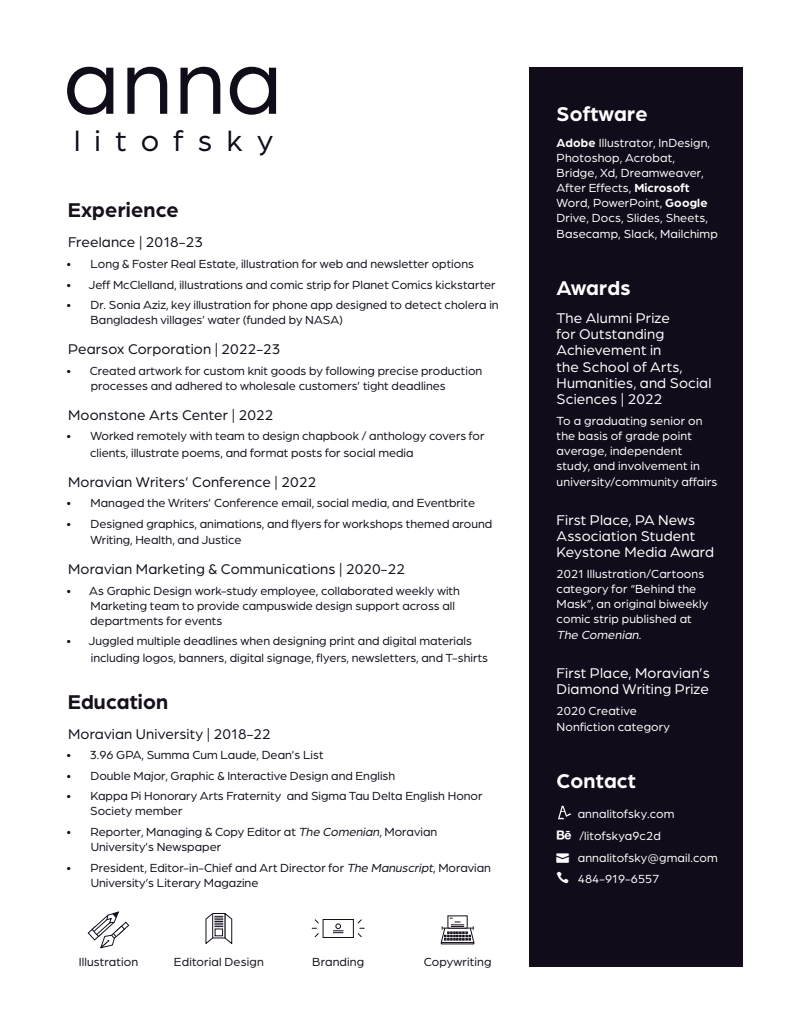
<style>
.page{position:relative;width:810px;height:1035px;background:#fff}
.page>*{position:absolute;margin:0;border:0;box-sizing:border-box;transform-origin:0 0}
.t1{font:94.62px "Arboria";color:#110c19}
.t2{font:30.88px "Arboria";letter-spacing:.465em;color:#110c19}
.t3{font:25px "Social Media Circled";color:#fff}
.t4{font:700 21.25px "Arboria";letter-spacing:.01em;color:#fff}
.t5{font:700 21.25px "Arboria";letter-spacing:.01em;color:#15101c}
.t6{font:15px/16.2px "Arboria";letter-spacing:.01em;color:#fff}
.t7{font:15px "Arboria";letter-spacing:.01em;color:#15101c}
.t8{font:12.5px/15px "Arboria";color:#15101c}
.t9{font:12.5px/15px "Arboria";letter-spacing:.01em;color:#fff}
.t10{font:italic 12.5px "Arboria";color:#fff}
.s1{font-style:italic}
.s2{font-weight:700}
.s3{font-style:normal}
</style>
<div class="page">
<div style="left:529px;top:68px;width:213px;height:900px;background:#120c1a"></div>
<svg style="left:558px;top:806px;width:13px;height:13px"></svg>
<div style="left:323px;top:919px;width:31px;height:19px;border:1px solid #150f1c"></div>
<svg style="left:333px;top:924px;width:10px;height:9px"></svg>
<svg style="left:357px;top:919px;width:8px;height:18px"></svg>
<svg style="left:312px;top:919px;width:7px;height:18px"></svg>
<svg style="left:205px;top:913px;width:27px;height:31px"></svg>
<div style="left:215px;top:929px;width:8px;height:7px;background:#fff"></div>
<div style="left:215px;top:929px;width:8px;height:7px;border:1px solid #150f1c"></div>
<svg style="left:87px;top:911px;width:43px;height:38px"></svg>
<svg style="left:440px;top:918px;width:35px;height:25px"></svg>
<div style="left:441px;top:942px;width:33px;height:2px;border:1px solid #150f1c"></div>
<h1 class="t1" style="left:63px;top:21px;width:221px">anna</h1>
<h2 class="t2" style="left:74px;top:120px;width:201px">litofsky</h2>
<h3 class="t5" style="left:68px;top:196px;width:112px">Experience</h3>
<p class="t7" style="left:68px;top:233px;width:136px">Freelance | 2018-23</p>
<p class="t8" style="left:66px;top:256px;width:409px">• Long &amp; Foster Real Estate, illustration for web and newsletter options</p>
<p class="t8" style="left:66px;top:276px;width:431px">• Jeff McClelland, illustrations and comic strip for Planet Comics kickstarter</p>
<p class="t8" style="left:91px;top:297px;width:410px;text-indent:-24px">• Dr. Sonia Aziz, key illustration for phone app designed to detect cholera in<br>Bangladesh villages’ water (funded by NASA)</p>
<p class="t7" style="left:68px;top:339px;width:214px">Pearsox Corporation | 2022-23</p>
<p class="t8" style="left:91px;top:363px;width:393px;text-indent:-24px">• Created artwork for custom knit goods by following precise production processes and adhered to wholesale customers’ tight deadlines</p>
<p class="t7" style="left:68px;top:405px;width:207px">Moonstone Arts Center | 2022</p>
<p class="t8" style="left:90px;top:428px;width:396px;line-height:16.2px;text-indent:-24px">• Worked remotely with team to design chapbook / anthology covers for clients, illustrate poems, and format posts for social media</p>
<p class="t7" style="left:68px;top:472px;width:250px">Moravian Writers’ Conference | 2022</p>
<p class="t8" style="left:66px;top:495px;width:410px">• Managed the Writers’ Conference email, social media, and Eventbrite</p>
<p class="t8" style="left:90px;top:515px;width:403px;line-height:16.2px;text-indent:-24px">• Designed graphics, animations, and flyers for workshops themed around<br>Writing, Health, and Justice</p>
<p class="t7" style="left:68px;top:559px;width:338px">Moravian Marketing &amp; Communications | 2020-22</p>
<p class="t8" style="left:90px;top:583px;width:371px;text-indent:-24px">• As Graphic Design work-study employee, collaborated weekly with<br>Marketing team to provide campuswide design support across all departments for events</p>
<p class="t8" style="left:91px;top:633px;width:399px;line-height:16.2px;text-indent:-24px">• Juggled multiple deadlines when designing print and digital materials including logos, banners, digital signage, flyers, newsletters, and T-shirts</p>
<h3 class="t5" style="left:68px;top:687px;width:102px">Education</h3>
<p class="t7" style="left:68px;top:724px;width:204px">Moravian University | 2018-22</p>
<p class="t8" style="left:66px;top:747px;width:259px">• 3.96 GPA, Summa Cum Laude, Dean’s List</p>
<p class="t8" style="left:66px;top:768px;width:330px">• Double Major, Graphic &amp; Interactive Design and English</p>
<p class="t8" style="left:90px;top:788px;width:394px;text-indent:-24px">• Kappa Pi Honorary Arts Fraternity and Sigma Tau Delta English Honor<br>Society member</p>
<p class="t8" style="left:91px;top:824px;width:348px;text-indent:-24px">• Reporter, Managing &amp; Copy Editor at <span class="s1">The Comenian</span>, Moravian<br>University’s Newspaper</p>
<p class="t8" style="left:91px;top:859px;width:402px;text-indent:-24px">• President, Editor-in-Chief and Art Director for <span class="s1">The Manuscript</span>, Moravian<br>University’s Literary Magazine</p>
<p class="t8" style="left:79px;top:954px;width:61px">Illustration</p>
<p class="t8" style="left:174px;top:954px;width:91px">Editorial Design</p>
<p class="t8" style="left:312px;top:954px;width:53px">Branding</p>
<p class="t8" style="left:424px;top:954px;width:69px">Copywriting</p>
<h3 class="t4" style="left:557px;top:99px;width:92px">Software</h3>
<p class="t9" style="left:557px;top:135px;width:155px"><span class="s2">Adobe</span> Illustrator, InDesign,<br>Photoshop, Acrobat,<br>Bridge, Xd, Dreamweaver,<br>After Effects, <span class="s2">Microsoft<br></span>Word, PowerPoint, <span class="s2">Google<br></span>Drive, Docs, Slides, Sheets,</p>
<p class="t9" style="left:557px;top:226px;width:163px">Basecamp, Slack, Mailchimp</p>
<h3 class="t4" style="left:557px;top:274px;width:75px">Awards</h3>
<p class="t6" style="left:557px;top:309px;width:156px">The Alumni Prize<br>for Outstanding<br>Achievement in<br>the School of Arts,<br>Humanities, and Social<br>Sciences | 2022</p>
<p class="t9" style="left:557px;top:413px;width:147px">To a graduating senior on the basis of grade point average, independent study, and involvement in</p>
<p class="t9" style="left:557px;top:474px;width:162px">university/community affairs</p>
<p class="t6" style="left:557px;top:511px;width:159px">First Place, PA News<br>Association Student<br>Keystone Media Award</p>
<p class="t9" style="left:557px;top:566px;width:153px">2021 Illustration/Cartoons category for “Behind the<br>Mask”, an original biweekly comic strip published at</p>
<p class="t10" style="left:557px;top:627px;width:86px">The Comenian<span class="s3">.</span></p>
<p class="t6" style="left:557px;top:664px;width:155px">First Place, Moravian’s<br>Diamond Writing Prize</p>
<p class="t9" style="left:557px;top:702px;width:115px;line-height:16.2px">2020 Creative<br>Nonfiction category</p>
<h3 class="t4" style="left:557px;top:766px;width:81px">Contact</h3>
<p class="t9" style="left:578px;top:802px;width:142px;line-height:21.9px">annalitofsky.com /litofskya9c2d annalitofsky@gmail.com<br>484-919-6557</p>
<h3 class="t3" style="left:550px;top:823px;width:28px">È</h3>
</div>
